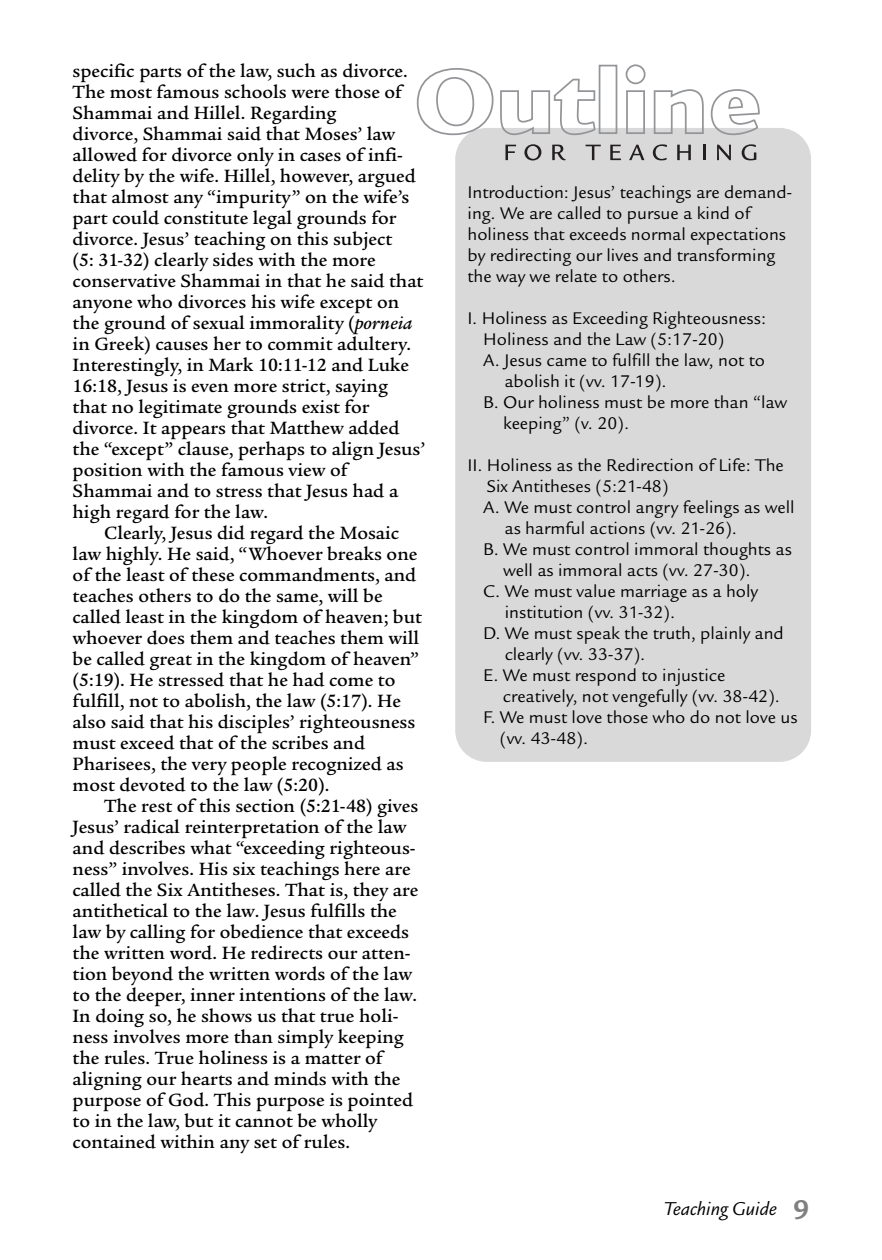
<style>
.page{position:relative;width:882px;height:1260px;background:#fff}
.page>*{position:absolute;margin:0;border:0;box-sizing:border-box;transform-origin:0 0}
.t1{font:italic 19.25px "Legacy Sans";color:#000}
.t2{font:500 18.38px/21px "Legacy Serif";color:#000}
.t3{font:17.5px/21px "Legacy Sans";color:#000}
.s1{font-style:italic}
.s2{font-weight:700;font-style:normal;font-size:28px;color:#808080}
</style>
<div class="page">
<div style="left:455px;top:128px;width:356px;height:634px;background:#d9d9d9;border-radius:32px"></div>
<svg style="left:416px;top:64px;width:344px;height:72px"></svg>
<svg style="left:505px;top:145px;width:11px;height:15px"></svg>
<svg style="left:524px;top:144px;width:17px;height:17px"></svg>
<svg style="left:552px;top:145px;width:14px;height:15px"></svg>
<svg style="left:586px;top:145px;width:15px;height:15px"></svg>
<svg style="left:610px;top:145px;width:11px;height:15px"></svg>
<svg style="left:629px;top:145px;width:15px;height:15px"></svg>
<svg style="left:653px;top:144px;width:14px;height:16px"></svg>
<svg style="left:677px;top:145px;width:14px;height:15px"></svg>
<svg style="left:703px;top:145px;width:2px;height:15px"></svg>
<svg style="left:717px;top:145px;width:14px;height:15px"></svg>
<svg style="left:742px;top:144px;width:14px;height:16px"></svg>
<p class="t2" style="left:73px;top:62px;width:354px">specific parts of the law, such as divorce.<br>The most famous schools were those of Shammai and Hillel. Regarding<br>divorce, Shammai said that Moses’ law allowed for divorce only in cases of infi&shy;delity by the wife. Hillel, however, argued that almost any “impurity” on the wife’s part could constitute legal grounds for divorce. Jesus’ teaching on this subject<br>(5: 31-32) clearly sides with the more conservative Shammai in that he said that anyone who divorces his wife except on the ground of sexual immorality (<span class="s1">porneia </span>in Greek) causes her to commit adultery.<br>Interestingly, in Mark 10:11-12 and Luke 16:18, Jesus is even more strict, saying that no legitimate grounds exist for divorce. It appears that Matthew added the “except” clause, perhaps to align Jesus’ position with the famous view of Shammai and to stress that Jesus had a high regard for the law.</p>
<p class="t2" style="left:73px;top:524px;width:351px;text-indent:32px">Clearly, Jesus did regard the Mosaic law highly. He said, “Whoever breaks one of the least of these commandments, and teaches others to do the same, will be called least in the kingdom of heaven; but whoever does them and teaches them will be called great in the kingdom of heaven” (5:19). He stressed that he had come to fulfill, not to abolish, the law (5:17). He also said that his disciples’ righteousness must exceed that of the scribes and Pharisees, the very people recognized as most devoted to the law (5:20).</p>
<p class="t2" style="left:73px;top:797px;width:347px;text-indent:32px">The rest of this section (5:21-48) gives Jesus’ radical reinterpretation of the law and describes what “exceeding righteous&shy;ness” involves. His six teachings here are called the Six Antitheses. That is, they are antithetical to the law. Jesus fulfills the law by calling for obedience that exceeds the written word. He redirects our atten&shy;tion beyond the written words of the law to the deeper, inner intentions of the law.<br>In doing so, he shows us that true holi&shy;ness involves more than simply keeping the rules. True holiness is a matter of aligning our hearts and minds with the purpose of God. This purpose is pointed to in the law, but it cannot be wholly contained within any set of rules.</p>
<p class="t3" style="left:468px;top:184px;width:326px">Introduction: Jesus’ teachings are demand&shy;ing. We are called to pursue a kind of holiness that exceeds normal expectations by redirecting our lives and transforming the way we relate to others.</p>
<p class="t3" style="left:468px;top:310px;width:300px">I. Holiness as Exceeding Righteousness:</p>
<p class="t3" style="left:483px;top:331px;width:243px">Holiness and the Law (5:17-20)</p>
<p class="t3" style="left:483px;top:352px;width:283px">A. Jesus came to fulfill the law, not to</p>
<p class="t3" style="left:504px;top:373px;width:164px">abolish it (vv. 17-19).</p>
<p class="t3" style="left:483px;top:394px;width:305px">B. Our holiness must be more than “law</p>
<p class="t3" style="left:503px;top:415px;width:127px">keeping” (v. 20).</p>
<p class="t3" style="left:468px;top:457px;width:318px">II. Holiness as the Redirection of Life: The</p>
<p class="t3" style="left:487px;top:478px;width:183px">Six Antitheses (5:21-48)</p>
<p class="t3" style="left:483px;top:499px;width:313px">A. We must control angry feelings as well</p>
<p class="t3" style="left:504px;top:520px;width:234px">as harmful actions (vv. 21-26).</p>
<p class="t3" style="left:483px;top:541px;width:310px">B. We must control immoral thoughts as</p>
<p class="t3" style="left:503px;top:562px;width:249px">well as immoral acts (vv. 27-30).</p>
<p class="t3" style="left:483px;top:583px;width:276px">C. We must value marriage as a holy</p>
<p class="t3" style="left:505px;top:604px;width:172px">institution (vv. 31-32).</p>
<p class="t3" style="left:483px;top:625px;width:302px">D. We must speak the truth, plainly and</p>
<p class="t3" style="left:505px;top:646px;width:142px">clearly (vv. 33-37).</p>
<p class="t3" style="left:483px;top:667px;width:243px">E. We must respond to injustice</p>
<p class="t3" style="left:503px;top:688px;width:279px">creatively, not vengefully (vv. 38-42).</p>
<p class="t3" style="left:483px;top:709px;width:316px">F. We must love those who do not love us</p>
<p class="t3" style="left:500px;top:730px;width:90px">(vv. 43-48).</p>
<p class="t1" style="left:664px;top:1202px;width:147px">Teaching Guide <span class="s2">9</span></p>
</div>
